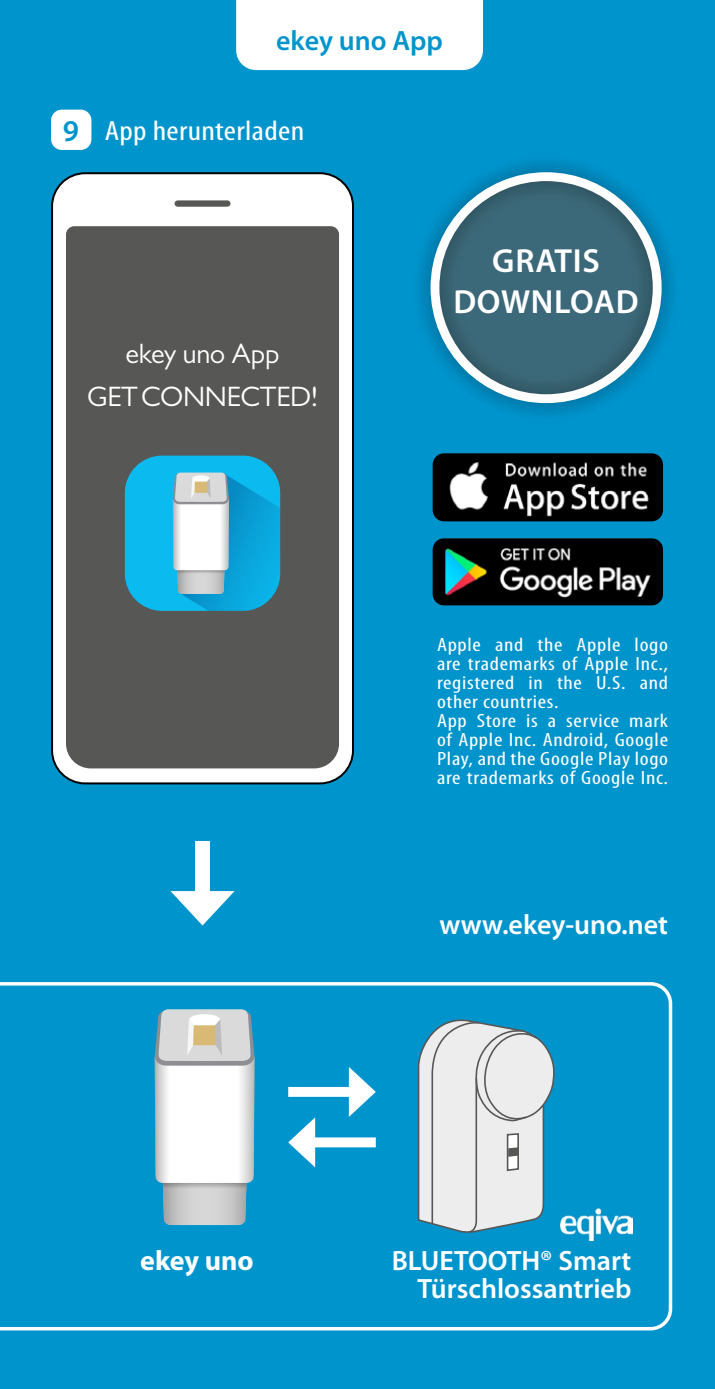
<style>
.page{position:relative;width:715px;height:1389px;background:#fff}
.page>*{position:absolute;margin:0;border:0;box-sizing:border-box;transform-origin:0 0}
.t1{font:600 33.6px/40.2px "Myriad Pro";letter-spacing:.02em;color:#fff;text-align:center}
.t2{font:28.35px/43.4px "Gill Sans";letter-spacing:-.01em;color:#fff;text-align:center}
.t3{font:600 28px/28px "Myriad Pro";color:#fff;text-align:right}
.t4{font:condensed 28px "Myriad Pro";letter-spacing:.01em;color:#fff;scale:1.2 1}
.t5{font:600 28px "Myriad Pro";color:#0094cd}
.t6{font:700 28px "Myriad Pro";color:#fff}
.t7{font:condensed 19.25px/18.9px "Myriad Pro";letter-spacing:.03em;color:#fff;scale:1.2 1}
.s1{font-weight:600;font-stretch:normal;font-size:30.45px;color:#0094cd}
</style>
<div class="page">
<div style="left:0;top:0;width:714px;height:1389px;background:#0094cd"></div>
<svg style="left:0;top:982px;width:673px;height:349px"></svg>
<div style="left:236px;top:0;width:247px;height:70px;background:#fff"></div>
<img style="left:432px;top:538px;width:230px;height:67px">
<img style="left:432px;top:453px;width:230px;height:68px">
<svg style="left:416px;top:1016px;width:139px;height:218px"></svg>
<div style="left:509px;top:1148px;width:8px;height:8px;background:#575756"></div>
<div style="left:508px;top:1147px;width:10px;height:10px;border:2px solid #575756"></div>
<div style="left:288px;top:1087px;width:70px;height:10px;background:#fff"></div>
<svg style="left:349px;top:1067px;width:26px;height:50px"></svg>
<div style="left:306px;top:1137px;width:69px;height:10px;background:#fff"></div>
<svg style="left:288px;top:1117px;width:27px;height:50px"></svg>
<svg style="left:155px;top:1009px;width:99px;height:216px"></svg>
<div style="left:193px;top:1025px;width:23px;height:20px;background:#d9ba75"></div>
<div style="left:411px;top:153px;width:269px;height:269px;background:#000;opacity:.5"></div>
<div style="left:430px;top:172px;width:231px;height:231px;border:9px solid #fff;border-radius:50%"></div>
<div style="left:195px;top:841px;width:15px;height:63px;background:#fff"></div>
<svg style="left:170px;top:891px;width:64px;height:35px"></svg>
<div style="left:51px;top:110px;width:40px;height:40px;background:#fff;border-radius:11px"></div>
<div style="left:52px;top:173px;width:301px;height:610px;background:#fff;border-radius:33px"></div>
<div style="left:51px;top:172px;width:303px;height:612px;border:2px solid #000;border-radius:33px"></div>
<div style="left:66px;top:226px;width:273px;height:542px;background:#575756"></div>
<div style="left:177px;top:200px;width:50px;height:7px;background:#575756"></div>
<div style="left:125px;top:456px;width:155px;height:155px;background:#0bbbef;border-radius:37px"></div>
<svg style="left:173px;top:472px;width:107px;height:139px"></svg>
<div style="left:194px;top:482px;width:13px;height:11px;background:#d9ba75"></div>
<img style="left:560px;top:1208px;width:72px;height:32px">
<h3 class="t5" style="left:276px;top:22px;width:168px">ekey uno App</h3>
<h3 class="t4" style="left:63px;top:114px;width:203px"><span class="s1">9</span> App herunterladen</h3>
<h2 class="t2" style="left:87px;top:331px;width:232px">ekey uno App<br>GET CONNECTED!</h2>
<h1 class="t1" style="left:453px;top:240px;width:187px">GRATIS<br>DOWNLOAD</h1>
<p class="t7" style="left:437px;top:635px;width:194px">Apple and the Apple logo are trademarks of Apple Inc., registered in the U.S. and other countries.<br>App Store is a service mark of Apple Inc. Android, Google<br>Play, and the Google Play logo are trademarks of Google Inc.</p>
<h3 class="t3" style="left:439px;top:910px;width:230px">www.ekey-uno.net</h3>
<h3 class="t6" style="left:140px;top:1243px;width:115px">ekey uno</h3>
<h3 class="t3" style="left:391px;top:1246px;width:241px">BLUETOOTH® Smart<br>Türschlossantrieb</h3>
</div>
